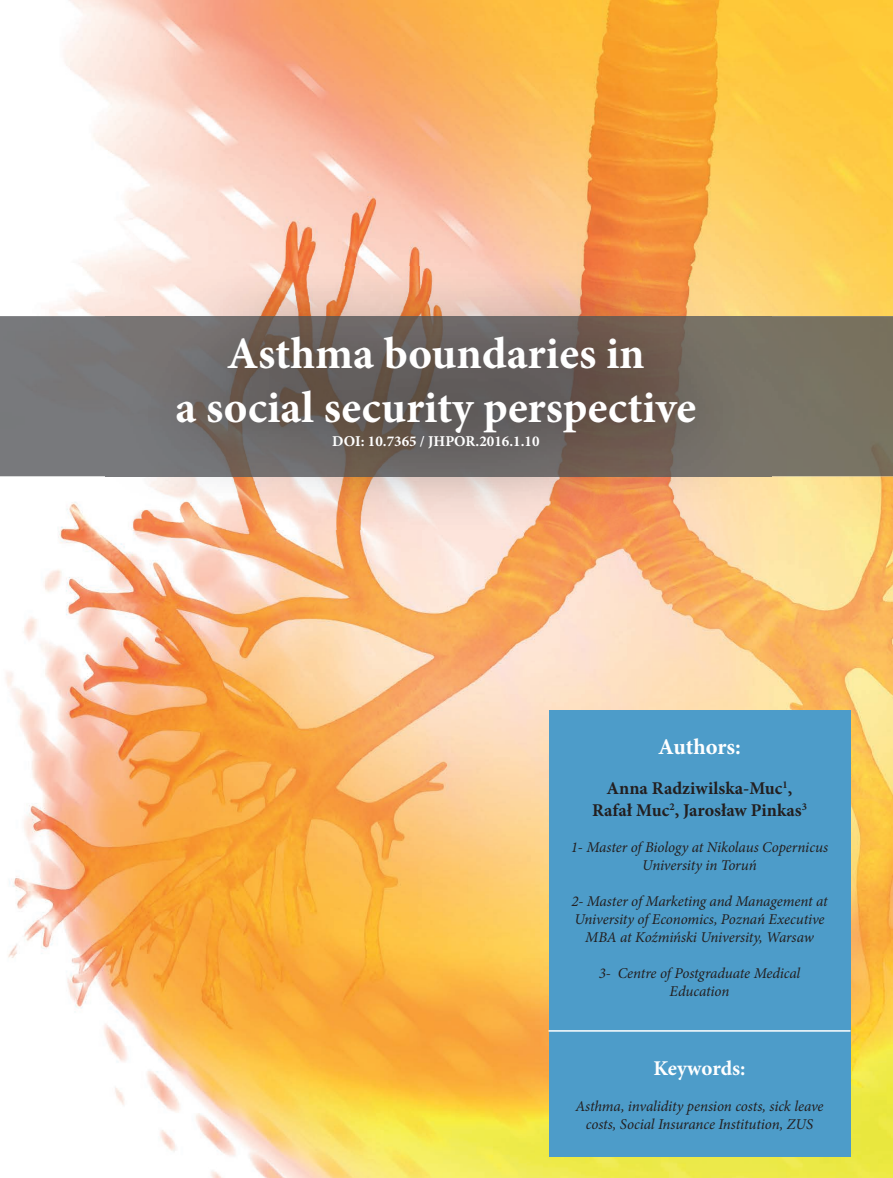
<style>
.page{position:relative;width:893px;height:1178px;background:#fff}
.page>*{position:absolute;margin:0;border:0;box-sizing:border-box;transform-origin:0 0}
.t1{font:700 45px/54px "Minion Pro";color:#fff;text-align:center}
.t2{font:700 22.5px "Minion Pro";color:#fff}
.t3{font:700 21px "Minion Pro";letter-spacing:-.005em;color:#fff}
.t4{font:700 18px/21.6px "Minion Pro";color:#231f20;text-align:center}
.t5{font:italic 15px/18px "Minion Pro";letter-spacing:-.01em;color:#231f20;text-align:center}
.t6{font:700 15px "Minion Pro";color:#fff}
</style>
<div class="page">
<img style="left:0;top:0;width:893px;height:1178px">
<img style="left:0;top:316px;width:893px;height:160px">
<img style="left:106px;top:266px;width:666px;height:263px">
<div style="left:549px;top:710px;width:301px;height:447px;background:#4d9cc9"></div>
<hr style="left:549px;top:1030px;width:301px;height:1px;background:#fff">
<h1 class="t1" style="left:176px;top:326px;width:522px">Asthma boundaries in<br>a social security perspective</h1>
<p class="t6" style="left:332px;top:430px;width:209px">DOI: 10.7365 / JHPOR.2016.1.10</p>
<h2 class="t2" style="left:658px;top:731px;width:84px">Authors:</h2>
<p class="t4" style="left:592px;top:777px;width:216px">Anna Radziwilska-Muc<sup>1</sup>,<br>Rafał Muc<sup>2</sup>, Jarosław Pinkas<sup>3</sup></p>
<p class="t5" style="left:571px;top:838px;width:259px">1- Master of Biology at Nikolaus Copernicus<br>University in Toruń</p>
<p class="t5" style="left:571px;top:892px;width:258px">2- Master of Marketing and Management at<br>University of Economics, Poznań Executive<br>MBA at Koźmiński University, Warsaw</p>
<p class="t5" style="left:599px;top:964px;width:203px">3- Centre of Postgraduate Medical<br>Education</p>
<h3 class="t3" style="left:653px;top:1053px;width:94px">Keywords:</h3>
<p class="t5" style="left:575px;top:1097px;width:250px">Asthma, invalidity pension costs, sick leave costs, Social Insurance Institution, ZUS</p>
</div>
